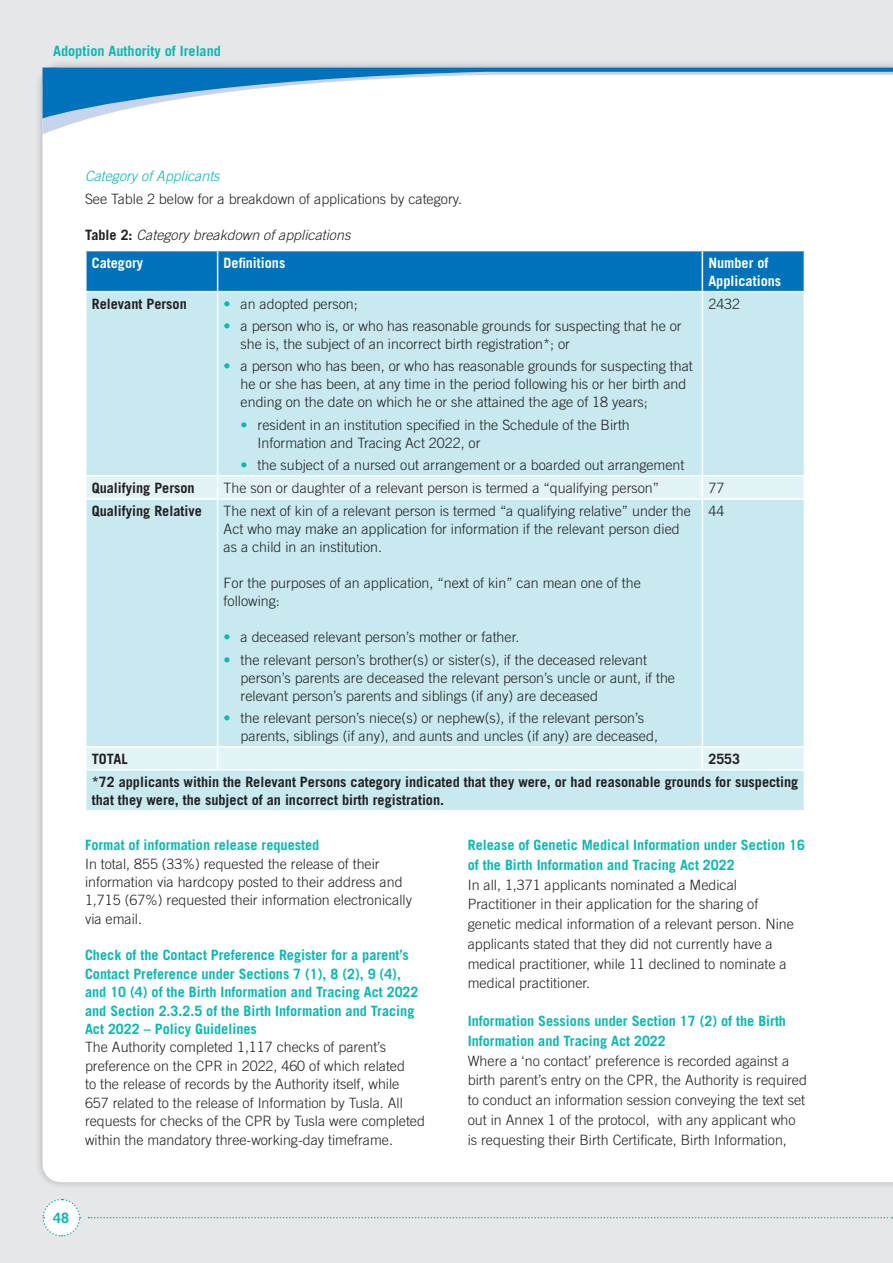
<style>
.page{position:relative;width:893px;height:1263px;background:#e6e7e9}
.page>*{position:absolute;margin:0;border:0;box-sizing:border-box;transform-origin:0 0}
.t1{font:300 14.25px/18px "Trade Gothic";color:#231f20}
.t2{font:700 14.25px/18.5px "Trade Gothic";color:#08b9b2}
.t3{font:700 14.25px/23px "Trade Gothic";color:#231f20}
.t4{font:italic 300 14.25px/28px "Trade Gothic";color:#231f20}
.t5{font:700 14.25px/18px "Trade Gothic";color:#fff}
.t6{font:italic 300 14.25px "Trade Gothic";color:#08b9b2}
.s1{font-weight:700;font-style:normal}
.s2{font-weight:700;font-style:normal;color:#fff}
.s3{color:#08b9b2}
</style>
<div class="page">
<div style="left:34px;top:59px;width:859px;height:1131px;background:#231f20;opacity:.3"></div>
<div style="left:43px;top:134px;width:850px;height:1048px;background:#fff"></div>
<div style="left:43px;top:118px;width:850px;height:16px;background:#fff"></div>
<svg style="left:43px;top:68px;width:850px;height:50px;background:#bcd9ed"></svg>
<svg style="left:42px;top:1198px;width:39px;height:39px"></svg>
<svg style="left:89px;top:1217px;width:804px;height:1px"></svg>
<div style="left:87px;top:251px;width:717px;height:40px;background:#0072bc"></div>
<div style="left:87px;top:292px;width:717px;height:518px;background:#c8e9ef"></div>
<svg style="left:87px;top:477px;width:717px;height:292px;background:#cbeaf0"></svg>
<hr style="left:85px;top:250px;width:133px;height:1px;background:#fff">
<hr style="left:85px;top:251px;width:2px;height:40px;background:#fff">
<hr style="left:218px;top:250px;width:484px;height:1px;background:#fff">
<hr style="left:217px;top:251px;width:1px;height:40px;background:#fff">
<hr style="left:702px;top:250px;width:103px;height:1px;background:#fff">
<hr style="left:702px;top:251px;width:1px;height:40px;background:#fff">
<hr style="left:804px;top:251px;width:1px;height:40px;background:#fff">
<hr style="left:85px;top:291px;width:133px;height:1px;background:#fff">
<hr style="left:85px;top:292px;width:2px;height:183px;background:#fff">
<hr style="left:218px;top:291px;width:484px;height:1px;background:#fff">
<hr style="left:217px;top:292px;width:1px;height:183px;background:#fff">
<hr style="left:702px;top:291px;width:103px;height:1px;background:#fff">
<hr style="left:702px;top:292px;width:1px;height:183px;background:#fff">
<hr style="left:804px;top:292px;width:1px;height:183px;background:#fff">
<hr style="left:85px;top:475px;width:133px;height:2px;background:#fff">
<hr style="left:85px;top:477px;width:2px;height:21px;background:#fff">
<hr style="left:218px;top:475px;width:484px;height:2px;background:#fff">
<svg style="left:217px;top:477px;width:1px;height:21px"></svg>
<hr style="left:702px;top:475px;width:103px;height:2px;background:#fff">
<svg style="left:702px;top:477px;width:1px;height:21px"></svg>
<svg style="left:804px;top:477px;width:1px;height:21px"></svg>
<hr style="left:85px;top:498px;width:133px;height:2px;background:#fff">
<hr style="left:85px;top:500px;width:2px;height:246px;background:#fff">
<hr style="left:218px;top:498px;width:484px;height:2px;background:#fff">
<hr style="left:217px;top:500px;width:1px;height:246px;background:#fff">
<hr style="left:702px;top:498px;width:103px;height:2px;background:#fff">
<hr style="left:702px;top:500px;width:1px;height:246px;background:#fff">
<hr style="left:804px;top:500px;width:1px;height:246px;background:#fff">
<hr style="left:85px;top:746px;width:133px;height:2px;background:#fff">
<hr style="left:85px;top:748px;width:2px;height:21px;background:#fff">
<hr style="left:218px;top:746px;width:484px;height:2px;background:#fff">
<svg style="left:217px;top:748px;width:1px;height:21px"></svg>
<hr style="left:702px;top:746px;width:103px;height:2px;background:#fff">
<svg style="left:702px;top:748px;width:1px;height:21px"></svg>
<svg style="left:804px;top:748px;width:1px;height:21px"></svg>
<hr style="left:85px;top:769px;width:133px;height:2px;background:#fff">
<hr style="left:85px;top:771px;width:2px;height:39px;background:#fff">
<hr style="left:218px;top:769px;width:484px;height:2px;background:#fff">
<hr style="left:702px;top:769px;width:103px;height:2px;background:#fff">
<hr style="left:804px;top:771px;width:1px;height:39px;background:#fff">
<hr style="left:85px;top:810px;width:133px;height:2px;background:#fff">
<hr style="left:218px;top:810px;width:484px;height:2px;background:#fff">
<hr style="left:702px;top:810px;width:103px;height:2px;background:#fff">
<p class="t2" style="left:53px;top:41px;width:169px">Adoption Authority of Ireland</p>
<p class="t6" style="left:85px;top:168px;width:136px">Category of Applicants</p>
<p class="t1" style="left:85px;top:189px;width:378px">See Table 2 below for a breakdown of applications by category.</p>
<p class="t4" style="left:92px;top:220px;width:260px;text-indent:-7px"><span class="s1">Table 2:</span> Category breakdown of applications<br><span class="s2">Category</span></p>
<p class="t5" style="left:224px;top:253px;width:63px">Definitions</p>
<p class="t5" style="left:708px;top:253px;width:74px">Number of<br>Applications</p>
<p class="t3" style="left:92px;top:292px;width:97px">Relevant Person</p>
<p class="t1" style="left:224px;top:295px;width:136px"><span class="s3">•</span> an adopted person;</p>
<p class="t1" style="left:241px;top:317px;width:443px;text-indent:-17px"><span class="s3">•</span> a person who is, or who has reasonable grounds for suspecting that he or she is, the subject of an incorrect birth registration*; or</p>
<p class="t1" style="left:241px;top:357px;width:454px;text-indent:-17px"><span class="s3">•</span> a person who has been, or who has reasonable grounds for suspecting that he or she has been, at any time in the period following his or her birth and ending on the date on which he or she attained the age of 18 years;</p>
<p class="t1" style="left:258px;top:415px;width:374px;text-indent:-17px"><span class="s3">•</span> resident in an institution specified in the Schedule of the Birth<br>Information and Tracing Act 2022, or</p>
<p class="t1" style="left:241px;top:456px;width:445px"><span class="s3">•</span> the subject of a nursed out arrangement or a boarded out arrangement</p>
<p class="t1" style="left:708px;top:295px;width:33px">2432</p>
<p class="t3" style="left:92px;top:476px;width:104px">Qualifying Person</p>
<p class="t1" style="left:224px;top:479px;width:437px">The son or daughter of a relevant person is termed a “qualifying person”</p>
<p class="t1" style="left:708px;top:479px;width:17px">77</p>
<p class="t3" style="left:92px;top:499px;width:112px">Qualifying Relative</p>
<p class="t1" style="left:224px;top:502px;width:469px">The next of kin of a relevant person is termed “a qualifying relative” under the<br>Act who may make an application for information if the relevant person died as a child in an institution.</p>
<p class="t1" style="left:224px;top:574px;width:419px">For the purposes of an application, “next of kin” can mean one of the following:</p>
<p class="t1" style="left:224px;top:628px;width:297px"><span class="s3">•</span> a deceased relevant person’s mother or father.</p>
<p class="t1" style="left:241px;top:650px;width:436px;text-indent:-17px"><span class="s3">•</span> the relevant person’s brother(s) or sister(s), if the deceased relevant person’s parents are deceased the relevant person’s uncle or aunt, if the relevant person’s parents and siblings (if any) are deceased</p>
<p class="t1" style="left:241px;top:709px;width:419px;text-indent:-17px"><span class="s3">•</span> the relevant person’s niece(s) or nephew(s), if the relevant person’s parents, siblings (if any), and aunts and uncles (if any) are deceased,</p>
<p class="t1" style="left:708px;top:502px;width:17px">44</p>
<p class="t3" style="left:92px;top:747px;width:708px;text-indent:617px">2553<br>*72 applicants within the Relevant Persons category indicated that they were, or had reasonable grounds for suspecting</p>
<p class="t3" style="left:92px;top:788px;width:354px">that they were, the subject of an incorrect birth registration.</p>
<p class="t2" style="left:85px;top:836px;width:236px">Format of information release requested</p>
<p class="t1" style="left:85px;top:854px;width:329px;line-height:18.5px">In total, 855 (33%) requested the release of their information via hardcopy posted to their address and 1,715 (67%) requested their information electronically via email.</p>
<p class="t2" style="left:85px;top:946px;width:335px">Check of the Contact Preference Register for a parent’s Contact Preference under Sections 7 (1), 8 (2), 9 (4), and 10 (4) of the Birth Information and Tracing Act 2022 and Section 2.3.2.5 of the Birth Information and Tracing Act 2022 – Policy Guidelines</p>
<p class="t1" style="left:85px;top:1038px;width:341px;line-height:18.5px">The Authority completed 1,117 checks of parent’s preference on the CPR in 2022, 460 of which related<br>to the release of records by the Authority itself, while 657 related to the release of Information by Tusla. All requests for checks of the CPR by Tusla were completed within the mandatory three-working-day timeframe.</p>
<p class="t3" style="left:92px;top:747px;width:37px">TOTAL</p>
<p class="t2" style="left:468px;top:835px;width:339px;line-height:19.8px">Release of Genetic Medical Information under Section 16 of the Birth Information and Tracing Act 2022</p>
<p class="t1" style="left:468px;top:874px;width:328px;line-height:19.8px">In all, 1,371 applicants nominated a Medical Practitioner in their application for the sharing of genetic medical information of a relevant person. Nine applicants stated that they did not currently have a medical practitioner, while 11 declined to nominate a medical practitioner.</p>
<p class="t2" style="left:468px;top:1011px;width:320px;line-height:19.8px">Information Sessions under Section 17 (2) of the Birth<br>Information and Tracing Act 2022</p>
<p class="t1" style="left:468px;top:1050px;width:341px;line-height:19.8px">Where a ‘no contact’ preference is recorded against a birth parent’s entry on the CPR, the Authority is required to conduct an information session conveying the text set out in Annex 1 of the protocol, with any applicant who is requesting their Birth Certificate, Birth Information,</p>
<p class="t2" style="left:53px;top:1208px;width:17px">48</p>
</div>
